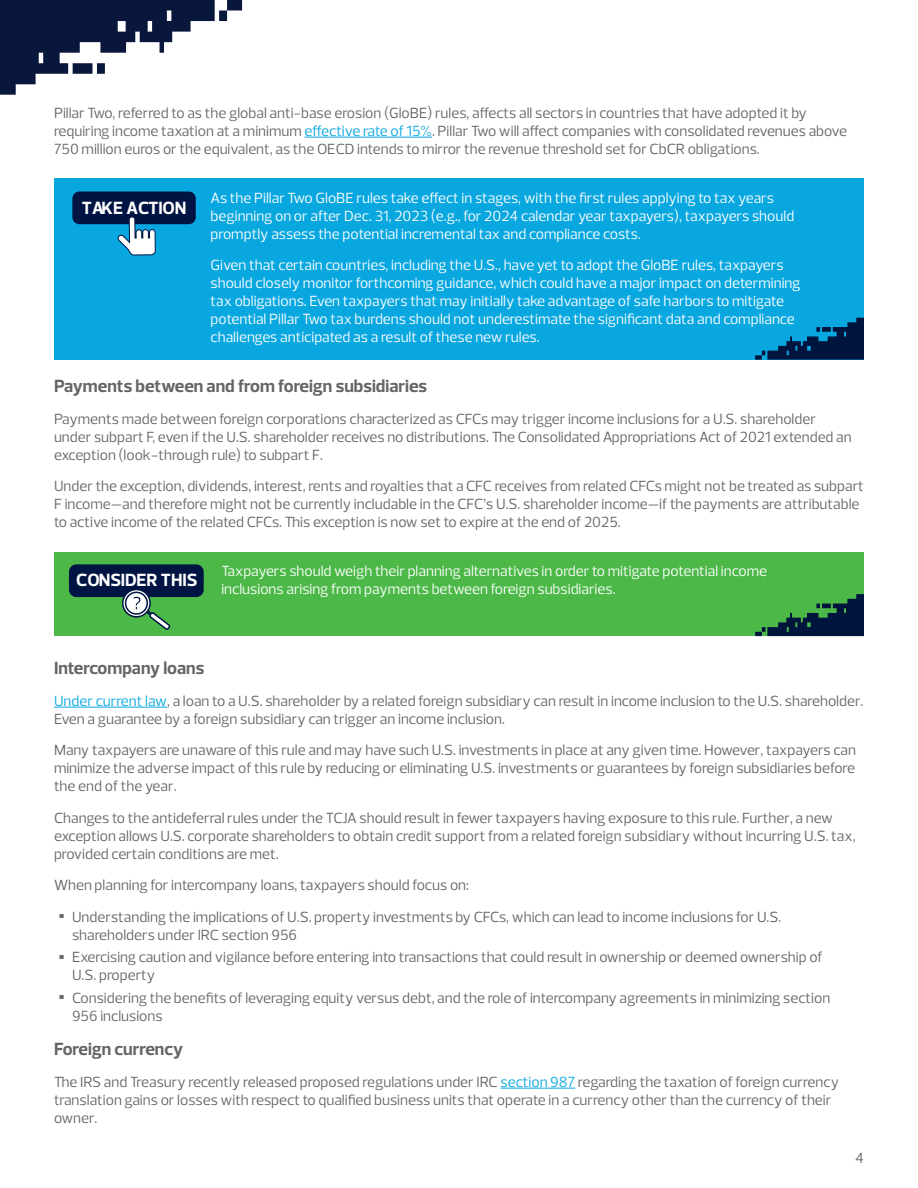
<style>
.page{position:relative;width:918px;height:1188px;background:#fff}
.page>*{position:absolute;margin:0;border:0;box-sizing:border-box;transform-origin:0 0}
.t1{font:700 18px "Prelo";color:#656568}
.t2{font:700 18px "Prelo";color:#fff}
.t3{font:15px/18px "Prelo";color:#656568}
.t4{font:15px/18px "Prelo";color:#fff}
.s1{color:#08a7e0}
.s2{font-weight:900;font-size:24px}
</style>
<div class="page">
<hr style="left:305px;top:137px;width:127px;height:1px;background:#08a7e0">
<hr style="left:54px;top:707px;width:113px;height:1px;background:#08a7e0">
<hr style="left:501px;top:1088px;width:74px;height:1px;background:#08a7e0">
<div style="left:54px;top:552px;width:810px;height:84px;background:#4cb848"></div>
<svg style="left:755px;top:594px;width:109px;height:42px"></svg>
<div style="left:54px;top:178px;width:810px;height:182px;background:#08a7e0"></div>
<svg style="left:755px;top:318px;width:109px;height:42px"></svg>
<svg style="left:0;top:0;width:242px;height:256px"></svg>
<div style="left:69px;top:564px;width:135px;height:33px;background:#001443;border-radius:7px"></div>
<svg style="left:120px;top:590px;width:51px;height:40px"></svg>
<p class="t3" style="left:54px;top:104px;width:795px">Pillar Two, referred to as the global anti-base erosion (GloBE) rules, affects all sectors in countries that have adopted it by requiring income taxation at a minimum <span class="s1">effective rate of 15%</span>. Pillar Two will affect companies with consolidated revenues above<br>750 million euros or the equivalent, as the OECD intends to mirror the revenue threshold set for CbCR obligations.</p>
<p class="t2" style="left:82px;top:196px;width:106px">TAKE ACTION</p>
<p class="t4" style="left:211px;top:189px;width:585px">As the Pillar Two GloBE rules take effect in stages, with the first rules applying to tax years beginning on or after Dec. 31, 2023 (e.g., for 2024 calendar year taxpayers), taxpayers should promptly assess the potential incremental tax and compliance costs.</p>
<p class="t4" style="left:211px;top:256px;width:591px">Given that certain countries, including the U.S., have yet to adopt the GloBE rules, taxpayers should closely monitor forthcoming guidance, which could have a major impact on determining tax obligations. Even taxpayers that may initially take advantage of safe harbors to mitigate potential Pillar Two tax burdens should not underestimate the significant data and compliance challenges anticipated as a result of these new rules.</p>
<p class="t1" style="left:54px;top:375px;width:375px">Payments between and from foreign subsidiaries</p>
<p class="t3" style="left:54px;top:410px;width:799px">Payments made between foreign corporations characterized as CFCs may trigger income inclusions for a U.S. shareholder under subpart F, even if the U.S. shareholder receives no distributions. The Consolidated Appropriations Act of 2021 extended an exception (look-through rule) to subpart F.</p>
<p class="t3" style="left:54px;top:477px;width:811px">Under the exception, dividends, interest, rents and royalties that a CFC receives from related CFCs might not be treated as subpart<br>F income—and therefore might not be currently includable in the CFC’s U.S. shareholder income—if the payments are attributable to active income of the related CFCs. This exception is now set to expire at the end of 2025.</p>
<p class="t2" style="left:76px;top:569px;width:123px">CONSIDER THIS</p>
<p class="t4" style="left:221px;top:562px;width:547px">Taxpayers should weigh their planning alternatives in order to mitigate potential income inclusions arising from payments between foreign subsidiaries.</p>
<p class="t1" style="left:54px;top:657px;width:152px">Intercompany loans</p>
<p class="t3" style="left:54px;top:692px;width:811px"><span class="s1">Under current law</span>, a loan to a U.S. shareholder by a related foreign subsidiary can result in income inclusion to the U.S. shareholder.<br>Even a guarantee by a foreign subsidiary can trigger an income inclusion.</p>
<p class="t3" style="left:54px;top:741px;width:803px;text-align:justify">Many taxpayers are unaware of this rule and may have such U.S. investments in place at any given time. However, taxpayers can minimize the adverse impact of this rule by reducing or eliminating U.S. investments or guarantees by foreign subsidiaries before the end of the year.</p>
<p class="t3" style="left:54px;top:809px;width:803px">Changes to the antideferral rules under the TCJA should result in fewer taxpayers having exposure to this rule. Further, a new exception allows U.S. corporate shareholders to obtain credit support from a related foreign subsidiary without incurring U.S. tax, provided certain conditions are met.</p>
<p class="t3" style="left:54px;top:876px;width:417px">When planning for intercompany loans, taxpayers should focus on:</p>
<p class="t3" style="left:72px;top:908px;width:711px;text-indent:-14px"><span class="s2">•</span> Understanding the implications of U.S. property investments by CFCs, which can lead to income inclusions for U.S. shareholders under IRC section 956</p>
<p class="t3" style="left:72px;top:948px;width:752px;text-indent:-14px"><span class="s2">•</span> Exercising caution and vigilance before entering into transactions that could result in ownership or deemed ownership of<br>U.S. property</p>
<p class="t3" style="left:72px;top:989px;width:760px;text-indent:-14px"><span class="s2">•</span> Considering the benefits of leveraging equity versus debt, and the role of intercompany agreements in minimizing section<br>956 inclusions</p>
<p class="t1" style="left:54px;top:1038px;width:131px">Foreign currency</p>
<p class="t3" style="left:54px;top:1073px;width:787px">The IRS and Treasury recently released proposed regulations under IRC <span class="s1">section 987</span> regarding the taxation of foreign currency translation gains or losses with respect to qualified business units that operate in a currency other than the currency of their owner.</p>
<p class="t3" style="left:855px;top:1149px;width:10px">4</p>
</div>
